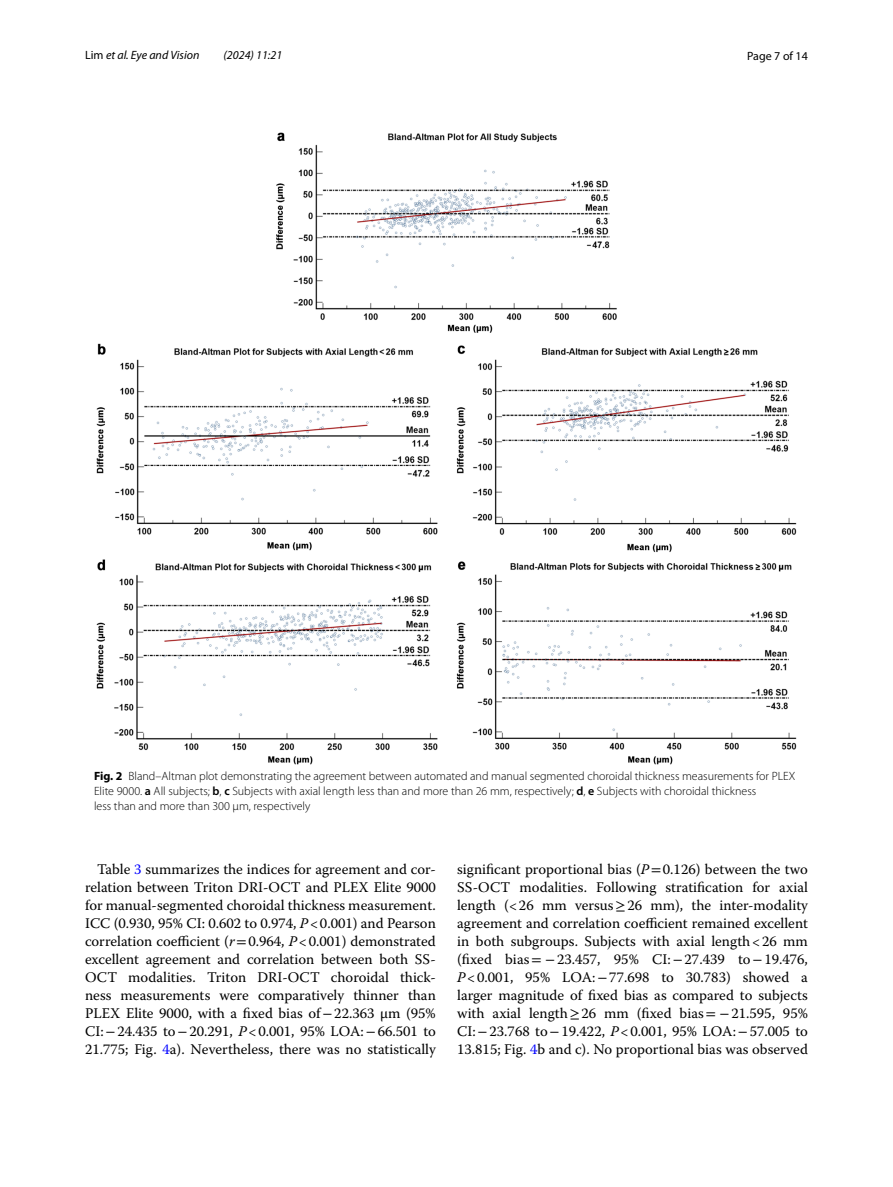
<style>
.page{position:relative;width:893px;height:1187px;background:#fff}
.page>*{position:absolute;margin:0;border:0;box-sizing:border-box;transform-origin:0 0}
.t1{font:14.7px/18px "Warnock Pro";color:#000;text-align:justify}
.t2{font:300 12px/15px "Myriad Pro";color:#000}
.t3{font:italic 12px "Myriad Pro";color:#000}
.t4{font:12px "Myriad Pro";color:#000}
.s1{font-style:normal}
.s2{font-weight:700}
.s3{font-weight:600}
.s4{color:#00f}
.s5{font-style:italic}
.s6{font-family:"STIX"}
</style>
<div class="page">
<img style="left:96px;top:133px;width:701px;height:631px">
<p class="t3" style="left:85px;top:48px;width:116px"><span class="s1">Lim</span> et al. Eye and Vision</p>
<p class="t3" style="left:224px;top:48px;width:60px">(2024) 11:21</p>
<p class="t4" style="left:747px;top:48px;width:62px">Page 7 of 14</p>
<p class="t2" style="left:94px;top:768px;width:703px"><span class="s2">Fig. 2</span> Bland–Altman plot demonstrating the agreement between automated and manual segmented choroidal thickness measurements for PLEX<br>Elite 9000. <span class="s3">a</span> All subjects; <span class="s3">b</span>, <span class="s3">c</span> Subjects with axial length less than and more than 26 mm, respectively; <span class="s3">d</span>, <span class="s3">e</span> Subjects with choroidal thickness<br>less than and more than 300 μm, respectively</p>
<p class="t1" style="left:85px;top:860px;width:352px;text-indent:12px">Table <span class="s4">3</span> summarizes the indices for agreement and cor&shy;relation between Triton DRI-OCT and PLEX Elite 9000 for manual-segmented choroidal thickness measurement.<br>ICC (0.930, 95% CI: 0.602 to 0.974, <span class="s5">P</span>&lt;0.001) and Pearson correlation coefficient (<span class="s5">r</span><span class="s6">=</span>0.964, <span class="s5">P</span>&lt;0.001) demonstrated excellent agreement and correlation between both SS-OCT modalities. Triton DRI-OCT choroidal thick&shy;ness measurements were comparatively thinner than PLEX Elite 9000, with a fixed bias of<span class="s6">−</span>22.363 µm (95% CI:<span class="s6">−</span>24.435 to<span class="s6">−</span>20.291, <span class="s5">P</span>&lt;0.001, 95% LOA:<span class="s6">−</span>66.501 to 21.775; Fig. <span class="s4">4</span>a). Nevertheless, there was no statistically</p>
<p class="t1" style="left:457px;top:860px;width:352px">significant proportional bias (<span class="s5">P</span><span class="s6">=</span>0.126) between the two SS-OCT modalities. Following stratification for axial length (&lt;26 mm versus<span class="s6">≥</span>26 mm), the inter-modality agreement and correlation coefficient remained excellent in both subgroups. Subjects with axial length&lt;26 mm (fixed bias<span class="s6">= −</span>23.457, 95% CI:<span class="s6">−</span>27.439 to<span class="s6">−</span>19.476, <span class="s5">P</span>&lt;0.001, 95% LOA:<span class="s6">−</span>77.698 to 30.783) showed a larger magnitude of fixed bias as compared to subjects with axial length<span class="s6">≥</span>26 mm (fixed bias<span class="s6">= −</span>21.595, 95% CI:<span class="s6">−</span>23.768 to<span class="s6">−</span>19.422, <span class="s5">P</span>&lt;0.001, 95% LOA:<span class="s6">−</span>57.005 to 13.815; Fig. <span class="s4">4</span>b and c). No proportional bias was observed</p>
</div>
